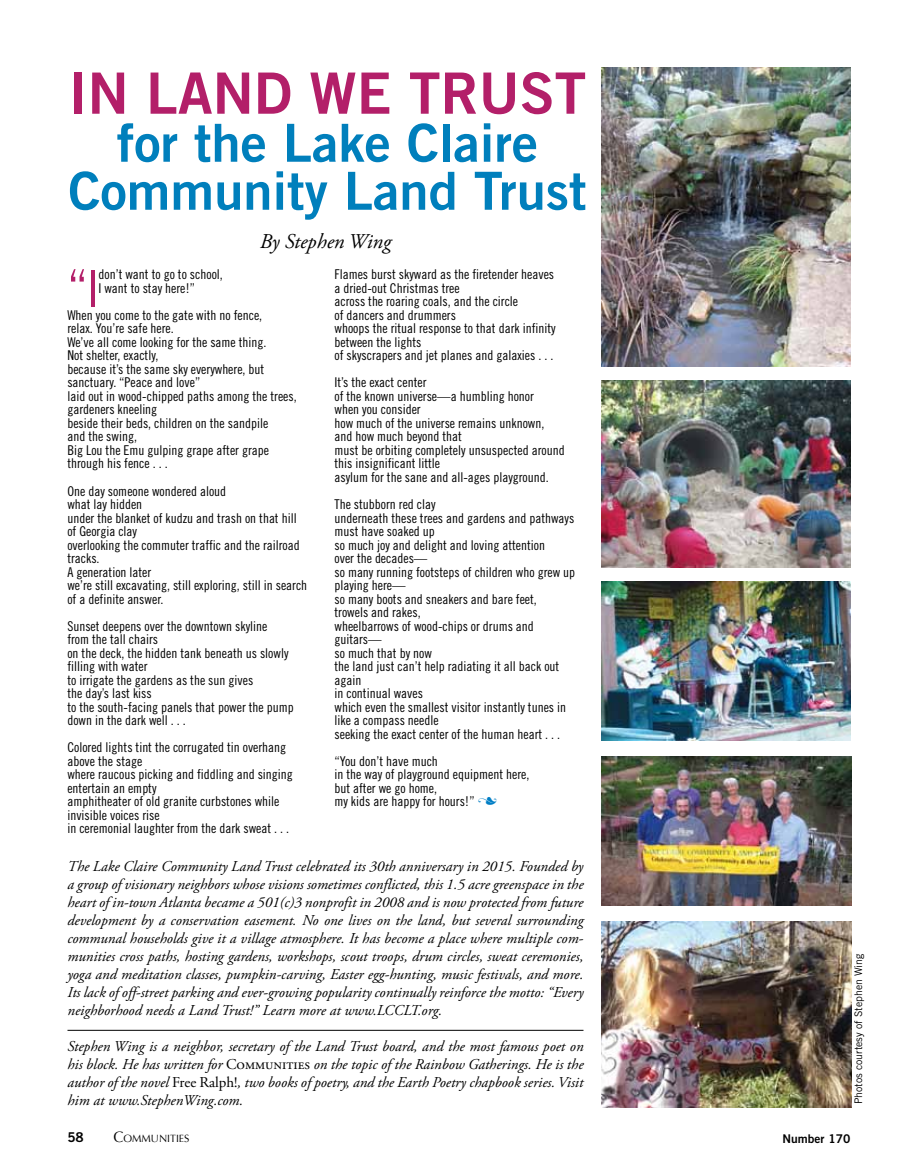
<style>
.page{position:relative;width:918px;height:1175px;background:#fff}
.page>*{position:absolute;margin:0;border:0;box-sizing:border-box;transform-origin:0 0}
.t1{font:57px "Trade Gothic Bold Two";color:#b31f69}
.t2{font:52.5px/48px "Trade Gothic Bold Two";color:#007fbc;text-align:center}
.t3{font:50.85px "Trade Gothic Cond Eighteen";color:#b31f69}
.t4{font:italic 21px "Adobe Garamond Pro";color:#000}
.t5{font:italic 15px/18px "Adobe Garamond Pro";color:#000;text-align:justify}
.t6{font:13.5px/13.5px "Trade Gothic Cond Eighteen";color:#000}
.t7{font:13.5px "Trade Gothic Bold Two";color:#000}
.t8{font:12px "Trade Gothic Bold Two";color:#000}
.t9{font:10.5px "Trade Gothic";color:#000}
.t10{font:10.5px "Optima";color:#000}
.s1{font-family:"Type Embellishments One Let Plain";font-size:15px;color:#007ec5}
.s2{font-style:normal}
.s3{font-size:15px}
</style>
<div class="page">
<img style="left:602px;top:68px;width:248px;height:298px">
<img style="left:602px;top:380px;width:248px;height:187px">
<img style="left:602px;top:581px;width:248px;height:159px">
<img style="left:602px;top:756px;width:249px;height:149px">
<img style="left:602px;top:921px;width:249px;height:186px">
<hr style="left:68px;top:1030px;width:515px;height:1px;background:#000">
<h1 class="t1" style="left:69px;top:58px;width:484px">In Lan d We Trust</h1>
<h2 class="t2" style="left:68px;top:118px;width:520px">for the Lake Claire<br>Community Land Trust</h2>
<h3 class="t4" style="left:260px;top:228px;width:133px">By Stephen Wing</h3>
<p class="t6" style="left:335px;top:268px;width:223px">Flames burst skyward as the firetender heaves a dried-out Christmas tree<br>across the roaring coals, and the circle<br>of dancers and drummers<br>whoops the ritual response to that dark infinity between the lights<br>of skyscrapers and jet planes and galaxies . . .</p>
<p class="t6" style="left:335px;top:376px;width:232px">It’s the exact center<br>of the known universe—a humbling honor<br>when you consider<br>how much of the universe remains unknown, and how much beyond that<br>must be orbiting completely unsuspected around this insignificant little<br>asylum for the sane and all-ages playground.</p>
<p class="t6" style="left:335px;top:497px;width:242px">The stubborn red clay<br>underneath these trees and gardens and pathways must have soaked up<br>so much joy and delight and loving attention<br>over the decades—<br>so many running footsteps of children who grew up playing here—<br>so many boots and sneakers and bare feet,<br>trowels and rakes,<br>wheelbarrows of wood-chips or drums and guitars—<br>so much that by now<br>the land just can’t help radiating it all back out again<br>in continual waves<br>which even the smallest visitor instantly tunes in like a compass needle<br>seeking the exact center of the human heart . . .</p>
<p class="t6" style="left:335px;top:754px;width:196px">“You don’t have much<br>in the way of playground equipment here, but after we go home,<br>my kids are happy for hours!” <span class="s1">n</span></p>
<h3 class="t3" style="left:67px;top:258px;width:33px">“I</h3>
<p class="t6" style="left:98px;top:268px;width:126px">don’t want to go to school,<br>I want to stay here!”</p>
<p class="t6" style="left:67px;top:308px;width:231px">When you come to the gate with no fence,<br>relax. You’re safe here.<br>We’ve all come looking for the same thing.<br>Not shelter, exactly,<br>because it’s the same sky everywhere, but sanctuary. “Peace and love”<br>laid out in wood-chipped paths among the trees, gardeners kneeling<br>beside their beds, children on the sandpile<br>and the swing,<br>Big Lou the Emu gulping grape after grape through his fence . . .</p>
<p class="t6" style="left:67px;top:484px;width:241px">One day someone wondered aloud<br>what lay hidden<br>under the blanket of kudzu and trash on that hill of Georgia clay<br>overlooking the commuter traffic and the railroad tracks.<br>A generation later<br>we’re still excavating, still exploring, still in search of a definite answer.</p>
<p class="t6" style="left:67px;top:619px;width:228px">Sunset deepens over the downtown skyline<br>from the tall chairs<br>on the deck, the hidden tank beneath us slowly filling with water<br>to irrigate the gardens as the sun gives<br>the day’s last kiss<br>to the south-facing panels that power the pump down in the dark well . . .</p>
<p class="t6" style="left:67px;top:740px;width:227px">Colored lights tint the corrugated tin overhang above the stage<br>where raucous picking and fiddling and singing entertain an empty<br>amphitheater of old granite curbstones while invisible voices rise<br>in ceremonial laughter from the dark sweat . . .</p>
<p class="t5" style="left:68px;top:857px;width:518px">The Lake Claire Community Land Trust celebrated its 30th anniversary in 2015. Founded by a group of visionary neighbors whose visions sometimes conflicted, this 1.5 acre greenspace in the heart of in-town Atlanta became a 501(c)3 nonprofit in 2008 and is now protected from future development by a conservation easement. No one lives on the land, but several surrounding communal households give it a village atmosphere. It has become a place where multiple com&shy;munities cross paths, hosting gardens, workshops, scout troops, drum circles, sweat ceremonies, yoga and meditation classes, pumpkin-carving, Easter egg-hunting, music festivals, and more.<br>Its lack of off-street parking and ever-growing popularity continually reinforce the motto: “Every neighborhood needs a Land Trust!” Learn more at www.LCCLT.org.</p>
<p class="t5" style="left:68px;top:1037px;width:518px">Stephen Wing is a neighbor, secretary of the Land Trust board, and the most famous poet on his block. He has written for <span class="s2">Communities</span> on the topic of the Rainbow Gatherings. He is the author of the novel <span class="s2">Free Ralph!</span>, two books of poetry, and the Earth Poetry chapbook series. Visit him at www.StephenWing.com.</p>
<p class="t9" style="left:852px;top:1104px;width:152px;rotate:-90deg">Photos courtesy of Stephen Wing</p>
<p class="t7" style="left:67px;top:1129px;width:18px">58</p>
<p class="t10" style="left:114px;top:1132px;width:77px"><span class="s3">C</span>OMMUNITIES</p>
<p class="t8" style="left:782px;top:1130px;width:70px">Number 170</p>
</div>
